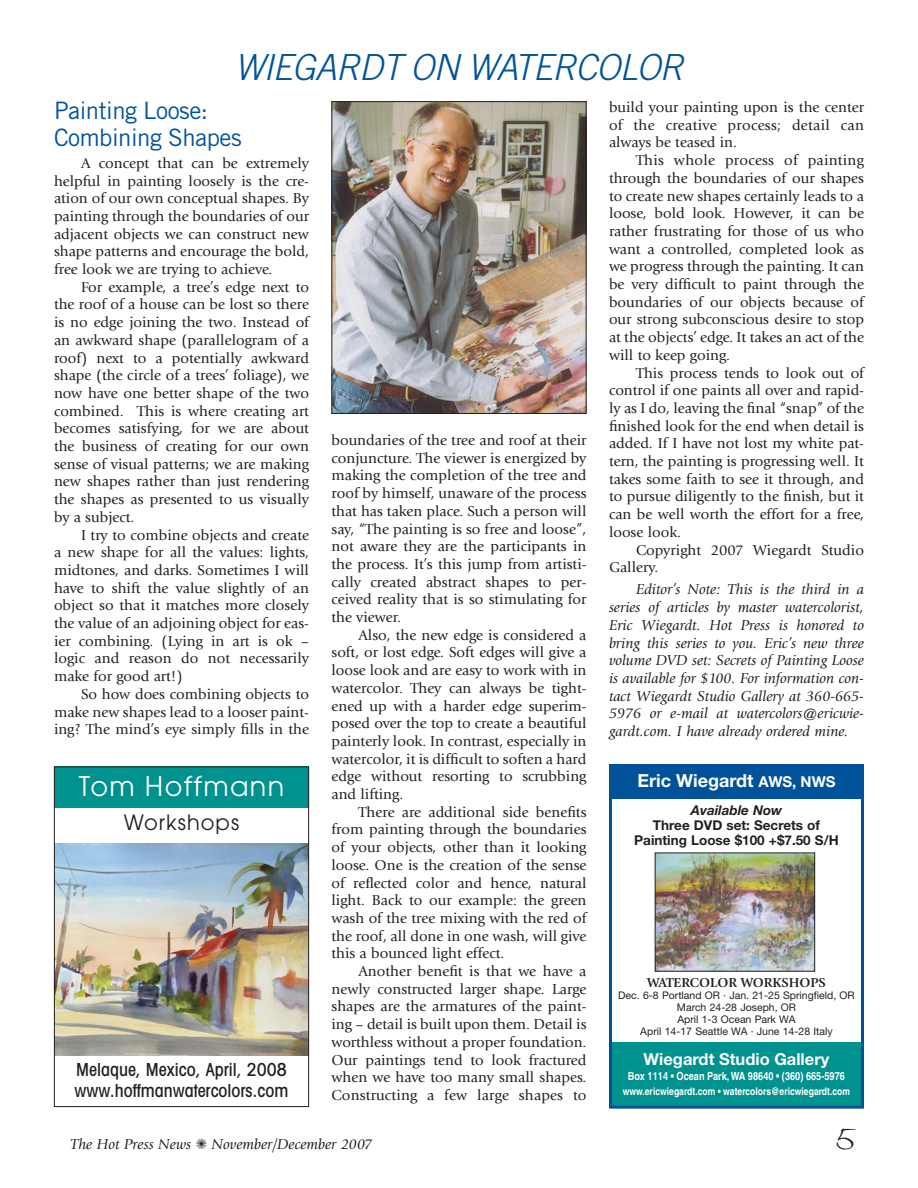
<style>
.page{position:relative;width:918px;height:1188px;background:#fff}
.page>*{position:absolute;margin:0;border:0;box-sizing:border-box;transform-origin:0 0}
.t1{font:italic 300 36px "Trade Gothic";color:#00539b}
.t2{font:27px "Avant Garde";letter-spacing:.05em;color:#fff}
.t3{font:27px "Fine Hand Plain";color:#231f20}
.t4{font:24px/27px "Trade Gothic";letter-spacing:-.02em;color:#00539b}
.t5{font:21px "Avant Garde";letter-spacing:.05em;color:#231f20}
.t6{font:500 condensed 18px/21px "Avant Garde";color:#231f20}
.t7{font:700 18px "Helvetica Neue";color:#fff}
.t8{font:700 16.5px "Helvetica Neue";color:#fff}
.t9{font:15px/17.7px "Giovanni";color:#231f20;text-align:justify}
.t10{font:italic 15px/17.7px "Giovanni";color:#231f20;text-align:justify}
.t11{font:700 13.5px/15px "Helvetica Neue";color:#231f20;text-align:center}
.t12{font:700 13.5px "Giovanni";color:#231f20}
.t13{font:italic 700 13.5px "Helvetica Neue";color:#231f20}
.t14{font:700 11.25px "Helvetica";color:#fff;scale:.82 1}
.t15{font:10.5px/12px "Helvetica Neue";color:#231f20;text-align:center}
.t16{font:700 10.5px "Helvetica";color:#fff;scale:.82 1}
.s1{font-size:15px}
</style>
<div class="page">
<img style="left:657px;top:855px;width:156px;height:115px">
<div style="left:655px;top:853px;width:160px;height:119px;border:1px solid #231f20"></div>
<div style="left:609px;top:765px;width:255px;height:34px;background:#00539b"></div>
<div style="left:609px;top:1043px;width:255px;height:64px;background:#00928f"></div>
<div style="left:609px;top:767px;width:255px;height:342px;border:3px solid #00539b"></div>
<img style="left:334px;top:103px;width:250px;height:309px">
<div style="left:332px;top:101px;width:254px;height:313px;border:1px solid #231f20"></div>
<div style="left:54px;top:767px;width:255px;height:41px;background:#00928f"></div>
<img style="left:56px;top:844px;width:251px;height:212px">
<div style="left:54px;top:767px;width:255px;height:340px;border:1px solid #231f20"></div>
<h1 class="t1" style="left:234px;top:54px;width:458px">WIEGARDT ON WATERCOLOR</h1>
<h3 class="t4" style="left:54px;top:99px;width:189px">Painting Loose:<br>Combining Shapes</h3>
<p class="t9" style="left:54px;top:155px;width:257px;text-indent:27px">A concept that can be extremely helpful in painting loosely is the cre&shy;ation of our own conceptual shapes. By painting through the boundaries of our adjacent objects we can construct new shape patterns and encourage the bold, free look we are trying to achieve.</p>
<p class="t9" style="left:54px;top:279px;width:257px;text-indent:27px">For example, a tree’s edge next to the roof of a house can be lost so there is no edge joining the two. Instead of an awkward shape (parallelogram of a roof) next to a potentially awkward shape (the circle of a trees’ foliage), we now have one better shape of the two combined. This is where creating art becomes satisfying, for we are about the business of creating for our own sense of visual patterns; we are making new shapes rather than just rendering the shapes as presented to us visually by a subject.</p>
<p class="t9" style="left:54px;top:527px;width:257px;text-indent:27px">I try to combine objects and create a new shape for all the values: lights, midtones, and darks. Sometimes I will have to shift the value slightly of an object so that it matches more closely the value of an adjoining object for eas&shy;ier combining. (Lying in art is ok – logic and reason do not necessarily make for good art!)</p>
<p class="t9" style="left:54px;top:686px;width:257px;text-indent:27px">So how does combining objects to make new shapes lead to a looser paint&shy;ing? The mind’s eye simply fills in the</p>
<h2 class="t2" style="left:79px;top:776px;width:207px">Tom Hoffmann</h2>
<h3 class="t5" style="left:124px;top:815px;width:117px">Workshops</h3>
<p class="t6" style="left:74px;top:1060px;width:216px">Melaque, Mexico, April, 2008 www.hoffmanwatercolors.com</p>
<p class="t9" style="left:332px;top:433px;width:257px">boundaries of the tree and roof at their conjuncture. The viewer is energized by making the completion of the tree and roof by himself, unaware of the process that has taken place. Such a person will say, “The painting is so free and loose”, not aware they are the participants in the process. It’s this jump from artisti&shy;cally created abstract shapes to per&shy;ceived reality that is so stimulating for the viewer.</p>
<p class="t9" style="left:332px;top:627px;width:257px;text-indent:27px">Also, the new edge is considered a soft, or lost edge. Soft edges will give a loose look and are easy to work with in watercolor. They can always be tight&shy;ened up with a harder edge superim&shy;posed over the top to create a beautiful painterly look. In contrast, especially in watercolor, it is difficult to soften a hard edge without resorting to scrubbing and lifting.</p>
<p class="t9" style="left:332px;top:804px;width:257px;text-indent:27px">There are additional side benefits from painting through the boundaries of your objects, other than it looking loose. One is the creation of the sense of reflected color and hence, natural light. Back to our example: the green wash of the tree mixing with the red of the roof, all done in one wash, will give this a bounced light effect.</p>
<p class="t9" style="left:332px;top:964px;width:257px;text-indent:27px">Another benefit is that we have a newly constructed larger shape. Large shapes are the armatures of the paint&shy;ing – detail is built upon them. Detail is worthless without a proper foundation.<br>Our paintings tend to look fractured when we have too many small shapes.<br>Constructing a few large shapes to</p>
<p class="t9" style="left:609px;top:100px;width:257px">build your painting upon is the center of the creative process; detail can always be teased in.</p>
<p class="t9" style="left:609px;top:153px;width:257px;text-indent:27px">This whole process of painting through the boundaries of our shapes to create new shapes certainly leads to a loose, bold look. However, it can be rather frustrating for those of us who want a controlled, completed look as we progress through the painting. It can be very difficult to paint through the boundaries of our objects because of our strong subconscious desire to stop at the objects’ edge. It takes an act of the will to keep going.</p>
<p class="t9" style="left:609px;top:365px;width:257px;text-indent:27px">This process tends to look out of control if one paints all over and rapid&shy;ly as I do, leaving the final “snap” of the finished look for the end when detail is added. If I have not lost my white pat&shy;tern, the painting is progressing well. It takes some faith to see it through, and to pursue diligently to the finish, but it can be well worth the effort for a free, loose look.</p>
<p class="t9" style="left:609px;top:542px;width:256px;text-indent:27px">Copyright 2007 Wiegardt Studio<br>Gallery.</p>
<p class="t10" style="left:609px;top:582px;width:257px;text-indent:27px">Editor’s Note: This is the third in a series of articles by master watercolorist, Eric Wiegardt. Hot Press is honored to bring this series to you. Eric’s new three volume DVD set: Secrets of Painting Loose is available for $100. For information con&shy;tact Wiegardt Studio Gallery at 360-665- 5976 or e-mail at watercolors@ericwie&shy;gardt.com. I have already ordered mine.</p>
<p class="t7" style="left:637px;top:774px;width:200px">Eric Wiegardt <span class="s1">AWS, NWS</span></p>
<p class="t13" style="left:691px;top:805px;width:93px">Available Now</p>
<p class="t11" style="left:634px;top:819px;width:206px">Three DVD set: Secrets of<br>Painting Loose $100 +$7.50 S/H</p>
<p class="t12" style="left:647px;top:978px;width:180px">WATERCOLOR WORKSHOPS</p>
<p class="t15" style="left:618px;top:991px;width:238px">Dec. 6-8 Portland OR · Jan. 21-25 Springfield, OR March 24-28 Joseph, OR<br>April 1-3 Ocean Park WA<br>April 14-17 Seattle WA · June 14-28 Italy</p>
<p class="t8" style="left:644px;top:1053px;width:187px">Wiegardt Studio Gallery</p>
<p class="t14" style="left:628px;top:1072px;width:266px">Box 1114 • Ocean Park,WA 98640 • (360) 665-5976</p>
<p class="t16" style="left:623px;top:1088px;width:279px">www.ericwiegardt.com • watercolors@ericwiegardt.com</p>
<p class="t10" style="left:70px;top:1136px;width:304px">The Hot Press News ✺ November/December 2007</p>
<h2 class="t3" style="left:837px;top:1124px;width:20px">5</h2>
</div>
